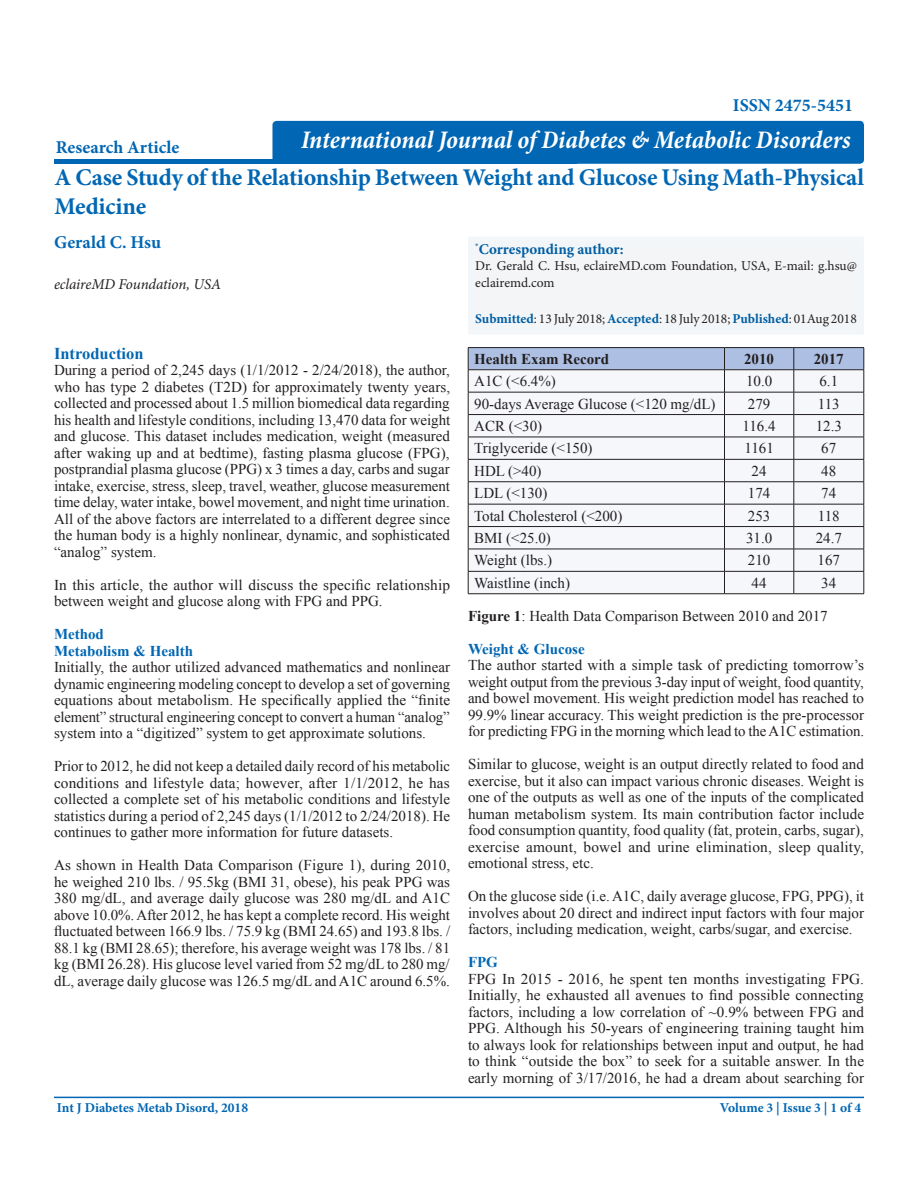
<style>
.page{position:relative;width:918px;height:1188px;background:#fff}
.page>*{position:absolute;margin:0;border:0;box-sizing:border-box;transform-origin:0 0}
.t1{font:italic 700 condensed 25.5px "Minion Pro";letter-spacing:-.005em;color:#fff}
.t2{font:700 24px/28.8px "Minion Pro";letter-spacing:-.01em;color:#0166b3}
.t3{font:700 18px "Minion Pro";color:#0166b3}
.t4{font:700 16.5px "Times New Roman";color:#0166b3}
.t5{font:15px/16.5px "Times New Roman";color:#231f20;text-align:justify}
.t6{font:700 15px "Times New Roman";color:#0166b3}
.t7{font:700 15px "Times New Roman";color:#231f20}
.t8{font:italic 15px "Minion Pro";letter-spacing:-.01em;color:#231f20}
.t9{font:700 15px "Minion Pro";color:#005ea4}
.t10{font:13.5px/16.5px "Minion Pro";color:#231f20}
.t11{font:700 13.5px "Minion Pro";color:#0166b3}
.s1{font-weight:700;color:#005ea4}
.s2{font-weight:700}
</style>
<div class="page">
<svg style="left:54px;top:159px;width:220px;height:5px"></svg>
<hr style="left:54px;top:1097px;width:810px;height:1px;background:#0166b3">
<div style="left:467px;top:231px;width:399px;height:105px;background:#f3f5f7"></div>
<div style="left:272px;top:121px;width:592px;height:43px;background:#0166b3;border-radius:4px"></div>
<hr style="left:468px;top:347px;width:256px;height:1px;background:#231f20">
<hr style="left:724px;top:347px;width:70px;height:1px;background:#231f20">
<hr style="left:794px;top:347px;width:70px;height:1px;background:#231f20">
<svg style="left:468px;top:348px;width:397px;height:246px"></svg>
<hr style="left:468px;top:593px;width:256px;height:1px;background:#231f20">
<hr style="left:724px;top:593px;width:70px;height:1px;background:#231f20">
<hr style="left:794px;top:593px;width:70px;height:1px;background:#231f20">
<p class="t3" style="left:56px;top:135px;width:125px">Research Article</p>
<p class="t3" style="left:733px;top:93px;width:122px">ISSN 2475-5451</p>
<p class="t1" style="left:301px;top:122px;width:551px">International Journal of Diabetes &amp; Metabolic Disorders</p>
<p class="t2" style="left:55px;top:163px;width:811px">A Case Study of the Relationship Between Weight and Glucose Using Math-Physical<br>Medicine</p>
<p class="t3" style="left:54px;top:229px;width:109px">Gerald C. Hsu</p>
<p class="t8" style="left:54px;top:274px;width:169px">eclaireMD Foundation, USA</p>
<p class="t4" style="left:54px;top:342px;width:91px">Introduction</p>
<p class="t5" style="left:54px;top:362px;width:398px">During a period of 2,245 days (1/1/2012 - 2/24/2018), the author, who has type 2 diabetes (T2D) for approximately twenty years, collected and processed about 1.5 million biomedical data regarding his health and lifestyle conditions, including 13,470 data for weight and glucose. This dataset includes medication, weight (measured after waking up and at bedtime), fasting plasma glucose (FPG), postprandial plasma glucose (PPG) x 3 times a day, carbs and sugar intake, exercise, stress, sleep, travel, weather, glucose measurement time delay, water intake, bowel movement, and night time urination.<br>All of the above factors are interrelated to a different degree since the human body is a highly nonlinear, dynamic, and sophisticated “analog” system.</p>
<p class="t5" style="left:54px;top:576px;width:398px">In this article, the author will discuss the specific relationship between weight and glucose along with FPG and PPG.</p>
<p class="t6" style="left:54px;top:624px;width:51px">Method</p>
<p class="t6" style="left:54px;top:640px;width:141px">Metabolism &amp; Health</p>
<p class="t5" style="left:54px;top:659px;width:398px">Initially, the author utilized advanced mathematics and nonlinear dynamic engineering modeling concept to develop a set of governing equations about metabolism. He specifically applied the “finite element” structural engineering concept to convert a human “analog” system into a “digitized” system to get approximate solutions.</p>
<p class="t5" style="left:54px;top:758px;width:398px">Prior to 2012, he did not keep a detailed daily record of his metabolic conditions and lifestyle data; however, after 1/1/2012, he has collected a complete set of his metabolic conditions and lifestyle statistics during a period of 2,245 days (1/1/2012 to 2/24/2018). He continues to gather more information for future datasets.</p>
<p class="t5" style="left:54px;top:857px;width:398px">As shown in Health Data Comparison (Figure 1), during 2010, he weighed 210 lbs. / 95.5kg (BMI 31, obese), his peak PPG was 380 mg/dL, and average daily glucose was 280 mg/dL and A1C above 10.0%. After 2012, he has kept a complete record. His weight fluctuated between 166.9 lbs. / 75.9 kg (BMI 24.65) and 193.8 lbs. / 88.1 kg (BMI 28.65); therefore, his average weight was 178 lbs. / 81 kg (BMI 26.28). His glucose level varied from 52 mg/dL to 280 mg/ dL, average daily glucose was 126.5 mg/dL and A1C around 6.5%.</p>
<p class="t9" style="left:475px;top:239px;width:150px"><sup>*</sup>Corresponding author:</p>
<p class="t10" style="left:475px;top:258px;width:383px">Dr. Gerald C. Hsu, eclaireMD.com Foundation, USA, E-mail: g.hsu@ eclairemd.com</p>
<p class="t10" style="left:475px;top:310px;width:383px"><span class="s1">Submitted</span>: 13 July 2018; <span class="s1">Accepted</span>: 18 July 2018; <span class="s1">Published</span>: 01Aug 2018</p>
<p class="t7" style="left:474px;top:348px;width:136px">Health Exam Record</p>
<p class="t7" style="left:744px;top:348px;width:31px">2010</p>
<p class="t7" style="left:814px;top:348px;width:31px">2017</p>
<p class="t5" style="left:474px;top:373px;width:83px">A1C (&lt;6.4%)</p>
<p class="t5" style="left:746px;top:373px;width:28px">10.0</p>
<p class="t5" style="left:819px;top:373px;width:20px">6.1</p>
<p class="t5" style="left:474px;top:395px;width:243px">90-days Average Glucose (&lt;120 mg/dL)</p>
<p class="t5" style="left:748px;top:395px;width:24px">279</p>
<p class="t5" style="left:818px;top:395px;width:23px">113</p>
<p class="t5" style="left:474px;top:417px;width:70px">ACR (&lt;30)</p>
<p class="t5" style="left:743px;top:417px;width:35px">116.4</p>
<p class="t5" style="left:816px;top:417px;width:28px">12.3</p>
<p class="t5" style="left:474px;top:440px;width:120px">Triglyceride (&lt;150)</p>
<p class="t5" style="left:744px;top:440px;width:31px">1161</p>
<p class="t5" style="left:821px;top:440px;width:16px">67</p>
<p class="t5" style="left:474px;top:462px;width:69px">HDL (&gt;40)</p>
<p class="t5" style="left:752px;top:462px;width:16px">24</p>
<p class="t5" style="left:821px;top:462px;width:16px">48</p>
<p class="t5" style="left:474px;top:485px;width:75px">LDL (&lt;130)</p>
<p class="t5" style="left:748px;top:485px;width:24px">174</p>
<p class="t5" style="left:821px;top:485px;width:16px">74</p>
<p class="t5" style="left:474px;top:507px;width:150px">Total Cholesterol (&lt;200)</p>
<p class="t5" style="left:748px;top:507px;width:24px">253</p>
<p class="t5" style="left:818px;top:507px;width:23px">118</p>
<p class="t5" style="left:474px;top:529px;width:78px">BMI (&lt;25.0)</p>
<p class="t5" style="left:746px;top:529px;width:28px">31.0</p>
<p class="t5" style="left:816px;top:529px;width:28px">24.7</p>
<p class="t5" style="left:474px;top:552px;width:79px">Weight (lbs.)</p>
<p class="t5" style="left:748px;top:552px;width:24px">210</p>
<p class="t5" style="left:818px;top:552px;width:24px">167</p>
<p class="t5" style="left:474px;top:574px;width:97px">Waistline (inch)</p>
<p class="t5" style="left:752px;top:574px;width:16px">44</p>
<p class="t5" style="left:821px;top:574px;width:16px">34</p>
<p class="t5" style="left:468px;top:607px;width:361px"><span class="s2">Figure 1</span>: Health Data Comparison Between 2010 and 2017</p>
<p class="t6" style="left:468px;top:639px;width:118px">Weight &amp; Glucose</p>
<p class="t5" style="left:468px;top:657px;width:398px">The author started with a simple task of predicting tomorrow’s weight output from the previous 3-day input of weight, food quantity, and bowel movement. His weight prediction model has reached to 99.9% linear accuracy. This weight prediction is the pre-processor for predicting FPG in the morning which lead to the A1C estimation.</p>
<p class="t5" style="left:468px;top:756px;width:398px">Similar to glucose, weight is an output directly related to food and exercise, but it also can impact various chronic diseases. Weight is one of the outputs as well as one of the inputs of the complicated human metabolism system. Its main contribution factor include food consumption quantity, food quality (fat, protein, carbs, sugar), exercise amount, bowel and urine elimination, sleep quality, emotional stress, etc.</p>
<p class="t5" style="left:468px;top:888px;width:398px">On the glucose side (i.e. A1C, daily average glucose, FPG, PPG), it involves about 20 direct and indirect input factors with four major factors, including medication, weight, carbs/sugar, and exercise.</p>
<p class="t6" style="left:468px;top:952px;width:31px">FPG</p>
<p class="t5" style="left:468px;top:970px;width:398px">FPG In 2015 - 2016, he spent ten months investigating FPG.<br>Initially, he exhausted all avenues to find possible connecting factors, including a low correlation of ~0.9% between FPG and PPG. Although his 50-years of engineering training taught him to always look for relationships between input and output, he had to think “outside the box” to seek for a suitable answer. In the early morning of 3/17/2016, he had a dream about searching for</p>
<p class="t11" style="left:57px;top:1098px;width:193px">Int J Diabetes Metab Disord, 2018</p>
<p class="t11" style="left:720px;top:1098px;width:143px">Volume 3 | Issue 3 | 1 of 4</p>
</div>
